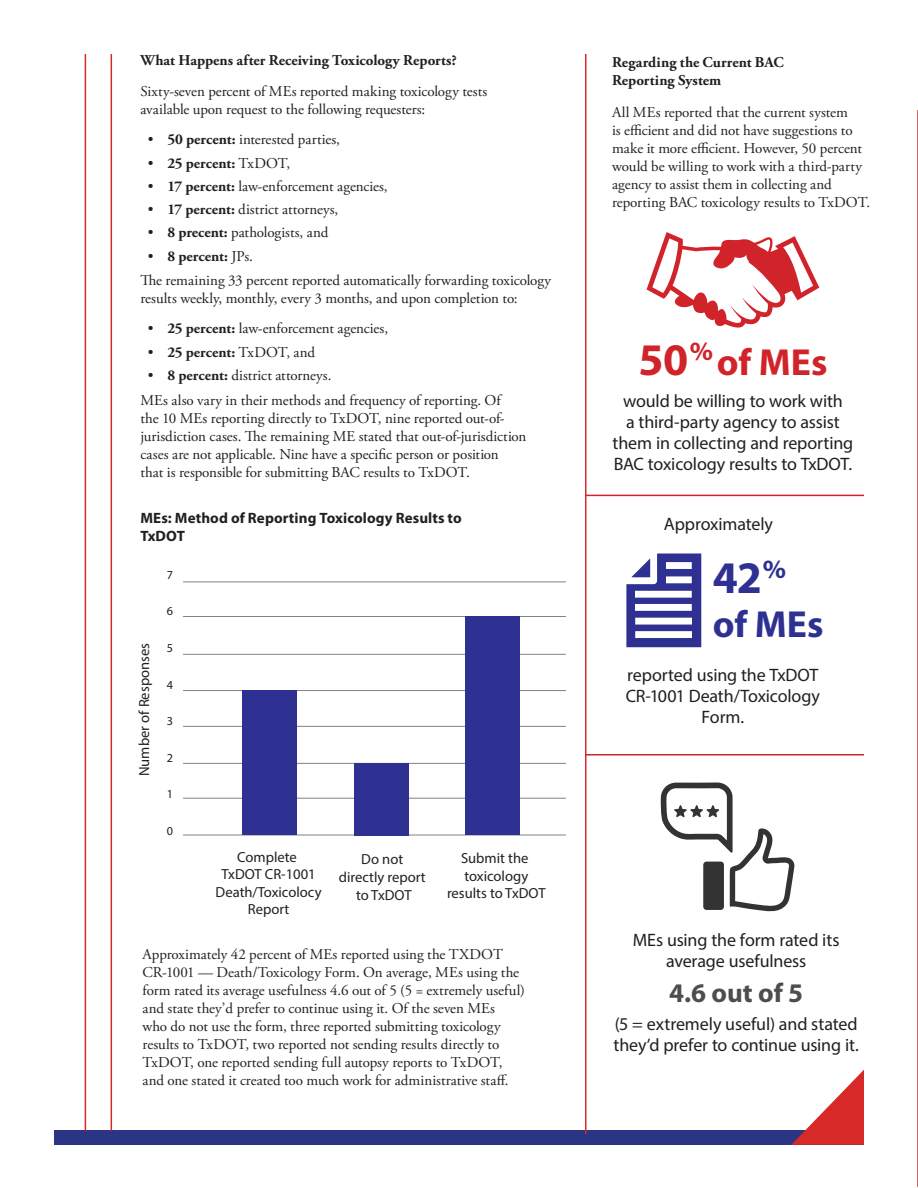
<style>
.page{position:relative;width:918px;height:1188px;background:#fff}
.page>*{position:absolute;margin:0;border:0;box-sizing:border-box;transform-origin:0 0}
.head{font:700 45.3px "Myriad";color:#2e3092}
.head-2{font:700 37.8px "Myriad Pro";color:#d1232a}
.head-3{font:700 37.8px "Myriad Pro";color:#2e3092}
.callout{font:700 27px "Myriad Pro";color:#4d4d4d}
.callout-2{font:18px/21px "Myriad Pro";letter-spacing:-.01em;color:#231f20;text-align:center}
.copy{font:15px/18px "Adobe Garamond Pro";letter-spacing:-.005em;color:#231f20}
.copy_bullets{font:15px "Adobe Garamond Pro";letter-spacing:-.005em;color:#231f20}
.copy-2{font:700 15px/18px "Adobe Garamond Pro";color:#231f20}
.chart_title{font:700 15px/17.2px "Myriad Pro";letter-spacing:.005em;color:#231f20}
.copy_bullets-2{font:700 15px "Adobe Garamond Pro";letter-spacing:-.005em;color:#231f20}
.t1{font:14.7px/17.5px "Myriad Pro";color:#231f20;text-align:center}
.t2{font:12.15px "Myriad Pro";color:#231f20}
.s1{font-weight:700}
.s2{font-weight:400}
.s3{font-family:"Myriad";font-size:45.3px}
</style>
<div class="page">
<div style="left:54px;top:1131px;width:810px;height:14px;background:#2b3585"></div>
<svg style="left:791px;top:1070px;width:73px;height:75px"></svg>
<hr style="left:85px;top:54px;width:1px;height:1077px;background:#d72927">
<hr style="left:111px;top:54px;width:1px;height:1077px;background:#d72927">
<hr style="left:585px;top:54px;width:1px;height:1080px;background:#d72927">
<hr style="left:917px;top:110px;width:1px;height:1077px;background:#d72927">
<hr style="left:585px;top:754px;width:279px;height:2px;background:#d1232a">
<hr style="left:585px;top:495px;width:279px;height:1px;background:#d1232a">
<svg style="left:626px;top:553px;width:75px;height:94px"></svg>
<hr style="left:183px;top:582px;width:383px;height:1px;background:#808285">
<hr style="left:183px;top:616px;width:383px;height:1px;background:#808285">
<hr style="left:183px;top:654px;width:383px;height:1px;background:#808285">
<hr style="left:183px;top:690px;width:383px;height:1px;background:#808285">
<hr style="left:183px;top:726px;width:383px;height:1px;background:#808285">
<hr style="left:183px;top:763px;width:383px;height:1px;background:#808285">
<hr style="left:183px;top:798px;width:383px;height:1px;background:#808285">
<hr style="left:183px;top:835px;width:383px;height:1px;background:#808285">
<div style="left:242px;top:690px;width:55px;height:145px;background:#2e3092"></div>
<div style="left:354px;top:763px;width:55px;height:72px;background:#2e3092"></div>
<div style="left:465px;top:616px;width:55px;height:219px;background:#2e3092"></div>
<svg style="left:647px;top:232px;width:172px;height:96px"></svg>
<svg style="left:661px;top:782px;width:134px;height:130px"></svg>
<div style="left:703px;top:862px;width:21px;height:48px;background:#323332;border-radius:3px"></div>
<p class="copy-2" style="left:140px;top:51px;width:318px">What Happens after Receiving Toxicology Reports?</p>
<p class="copy" style="left:140px;top:83px;width:348px">Sixty-seven percent of MEs reported making toxicology tests available upon request to the following requesters:</p>
<p class="copy_bullets" style="left:148px;top:131px;width:194px">• <span class="s1">50 percent:</span> interested parties,</p>
<p class="copy_bullets-2" style="left:148px;top:154px;width:144px"><span class="s2">•</span> 25 percent: <span class="s2">TxDOT,</span></p>
<p class="copy_bullets" style="left:148px;top:177px;width:241px">• <span class="s1">17 percent:</span> law-enforcement agencies,</p>
<p class="copy_bullets" style="left:148px;top:200px;width:192px">• <span class="s1">17 percent:</span> district attorneys,</p>
<p class="copy_bullets" style="left:148px;top:224px;width:182px">• <span class="s1">8 precent:</span> pathologists, and</p>
<p class="copy_bullets-2" style="left:148px;top:247px;width:107px"><span class="s2">•</span> 8 percent: <span class="s2">JPs.</span></p>
<p class="copy" style="left:140px;top:272px;width:412px">The remaining 33 percent reported automatically forwarding toxicology results weekly, monthly, every 3 months, and upon completion to:</p>
<p class="copy_bullets" style="left:148px;top:320px;width:242px">• <span class="s1">25 percent:</span> law-enforcement agencies,</p>
<p class="copy_bullets" style="left:148px;top:343px;width:169px">• <span class="s1">25 percent:</span> TxDOT, and</p>
<p class="copy_bullets" style="left:148px;top:366px;width:185px">• <span class="s1">8 percent:</span> district attorneys.</p>
<p class="copy" style="left:140px;top:391px;width:388px">MEs also vary in their methods and frequency of reporting. Of<br>the 10 MEs reporting directly to TxDOT, nine reported out-of&shy;jurisdiction cases. The remaining ME stated that out-of-jurisdiction cases are not applicable. Nine have a specific person or position<br>that is responsible for submitting BAC results to TxDOT.</p>
<p class="chart_title" style="left:140px;top:509px;width:323px">MEs: Method of Reporting Toxicology Results to<br>TxDOT</p>
<p class="t1" style="left:135px;top:776px;width:135px;rotate:-90deg">Number of Responses</p>
<p class="t2" style="left:167px;top:567px;width:8px">7</p>
<p class="t2" style="left:167px;top:604px;width:8px">6</p>
<p class="t2" style="left:167px;top:640px;width:8px">5</p>
<p class="t2" style="left:167px;top:677px;width:8px">4</p>
<p class="t2" style="left:167px;top:714px;width:8px">3</p>
<p class="t2" style="left:167px;top:750px;width:8px">2</p>
<p class="t2" style="left:167px;top:787px;width:8px">1</p>
<p class="t2" style="left:167px;top:823px;width:8px">0</p>
<p class="t1" style="left:216px;top:848px;width:108px">Complete<br>TxDOT CR-1001<br>Death/Toxicolocy<br>Report</p>
<p class="t1" style="left:339px;top:850px;width:89px">Do not directly report to TxDOT</p>
<p class="t1" style="left:447px;top:849px;width:100px">Submit the toxicology results to TxDOT</p>
<p class="copy" style="left:143px;top:946px;width:384px">Approximately 42 percent of MEs reported using the TXDOT CR-1001 — Death/Toxicology Form. On average, MEs using the form rated its average usefulness 4.6 out of 5 (5 = extremely useful) and state they’d prefer to continue using it. Of the seven MEs<br>who do not use the form, three reported submitting toxicology results to TxDOT, two reported not sending results directly to TxDOT, one reported sending full autopsy reports to TxDOT, and one stated it created too much work for administrative staff.</p>
<p class="copy-2" style="left:612px;top:54px;width:173px">Regarding the Current BAC<br>Reporting System</p>
<p class="copy" style="left:612px;top:103px;width:260px">All MEs reported that the current system<br>is efficient and did not have suggestions to make it more efficient. However, 50 percent would be willing to work with a third-party agency to assist them in collecting and reporting BAC toxicology results to TxDOT.</p>
<p class="head-2" style="left:638px;top:338px;width:190px"><span class="s3">50</span><sup>%</sup> of MEs</p>
<p class="callout-2" style="left:613px;top:390px;width:242px">would be willing to work with<br>a third-party agency to assist them in collecting and reporting<br>BAC toxicology results to TxDOT.</p>
<p class="callout-2" style="left:664px;top:514px;width:111px">Approximately</p>
<p class="head" style="left:713px;top:554px;width:75px">42<sup>%</sup></p>
<p class="head-3" style="left:713px;top:599px;width:112px">of MEs</p>
<p class="callout-2" style="left:626px;top:664px;width:196px">reported using the TxDOT<br>CR-1001 Death/Toxicology<br>Form.</p>
<p class="callout-2" style="left:633px;top:929px;width:208px">MEs using the form rated its average usefulness</p>
<p class="callout" style="left:669px;top:975px;width:136px">4.6 out of 5</p>
<p class="callout-2" style="left:614px;top:1013px;width:247px;text-align:left">(5 = extremely useful) and stated they’d prefer to continue using it.</p>
</div>
